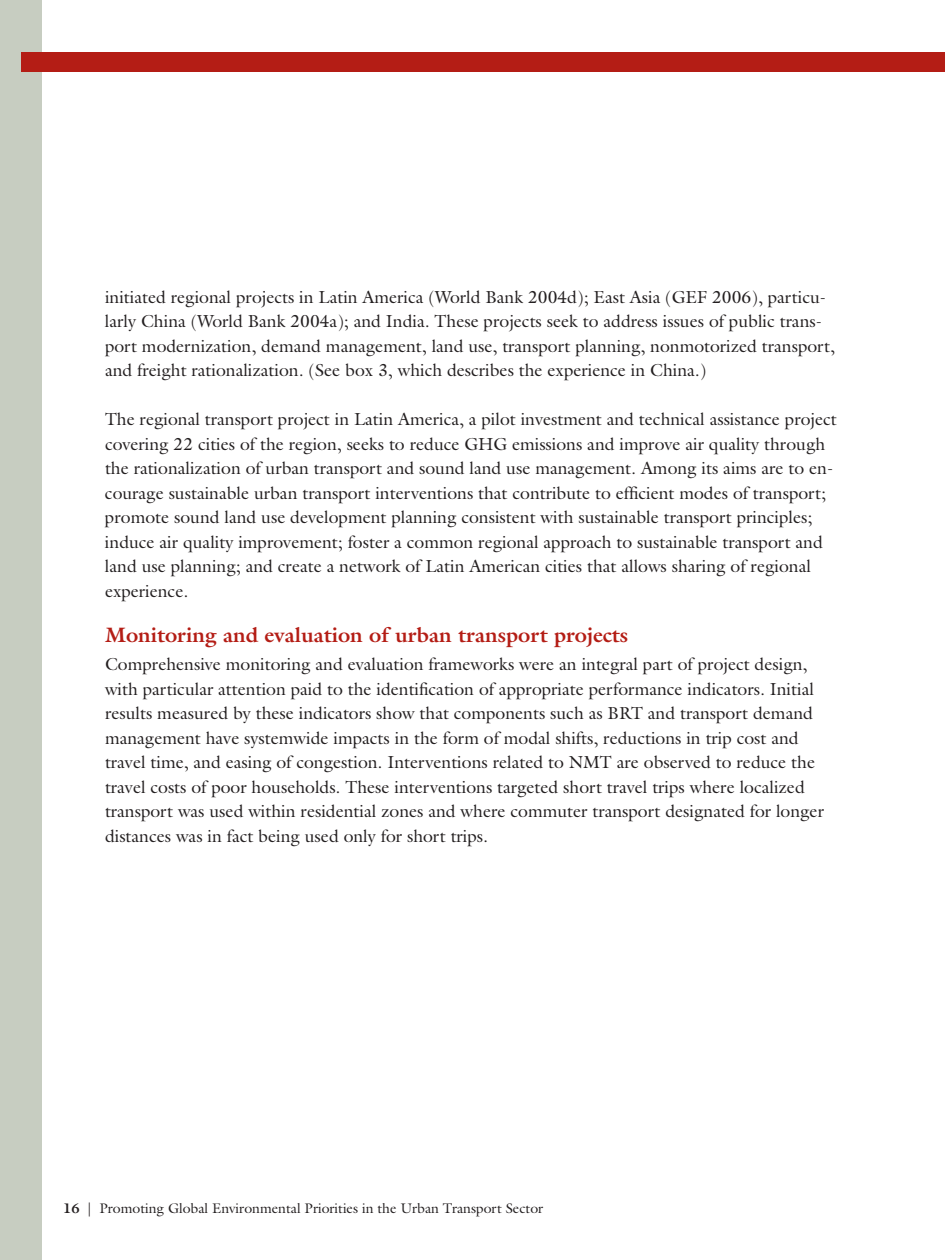
<style>
.page{position:relative;width:945px;height:1260px;background:#fff}
.page>*{position:absolute;margin:0;border:0;box-sizing:border-box;transform-origin:0 0}
.t1{font:700 21px "Galliard";color:#b41d15}
.t2{font:17.5px/24.5px "Galliard";color:#231f20}
.t3{font:14px "Galliard";color:#231f20}
.s1{font-weight:700}
</style>
<div class="page">
<div style="left:0;top:0;width:42px;height:1260px;background:#c7cdc1"></div>
<div style="left:21px;top:52px;width:924px;height:20px;background:#b41d15"></div>
<p class="t2" style="left:105px;top:284px;width:731px">initiated regional projects in Latin America (World Bank 2004d); East Asia (GEF 2006), particu&shy;larly China (World Bank 2004a); and India. These projects seek to address issues of public trans&shy;port modernization, demand management, land use, transport planning, nonmotorized transport, and freight rationalization. (See box 3, which describes the experience in China.)</p>
<p class="t2" style="left:105px;top:407px;width:733px">The regional transport project in Latin America, a pilot investment and technical assistance project covering 22 cities of the region, seeks to reduce GHG emissions and improve air quality through the rationalization of urban transport and sound land use management. Among its aims are to en&shy;courage sustainable urban transport interventions that contribute to efficient modes of transport; promote sound land use development planning consistent with sustainable transport principles; induce air quality improvement; foster a common regional approach to sustainable transport and land use planning; and create a network of Latin American cities that allows sharing of regional experience.</p>
<p class="t1" style="left:105px;top:622px;width:525px">Monitoring and evaluation of urban transport projects</p>
<p class="t2" style="left:105px;top:652px;width:721px">Comprehensive monitoring and evaluation frameworks were an integral part of project design, with particular attention paid to the identification of appropriate performance indicators. Initial results measured by these indicators show that components such as BRT and transport demand management have systemwide impacts in the form of modal shifts, reductions in trip cost and travel time, and easing of congestion. Interventions related to NMT are observed to reduce the travel costs of poor households. These interventions targeted short travel trips where localized transport was used within residential zones and where commuter transport designated for longer distances was in fact being used only for short trips.</p>
<p class="t3" style="left:63px;top:1200px;width:482px"><span class="s1">16</span> | Promoting Global Environmental Priorities in the Urban Transport Sector</p>
</div>
